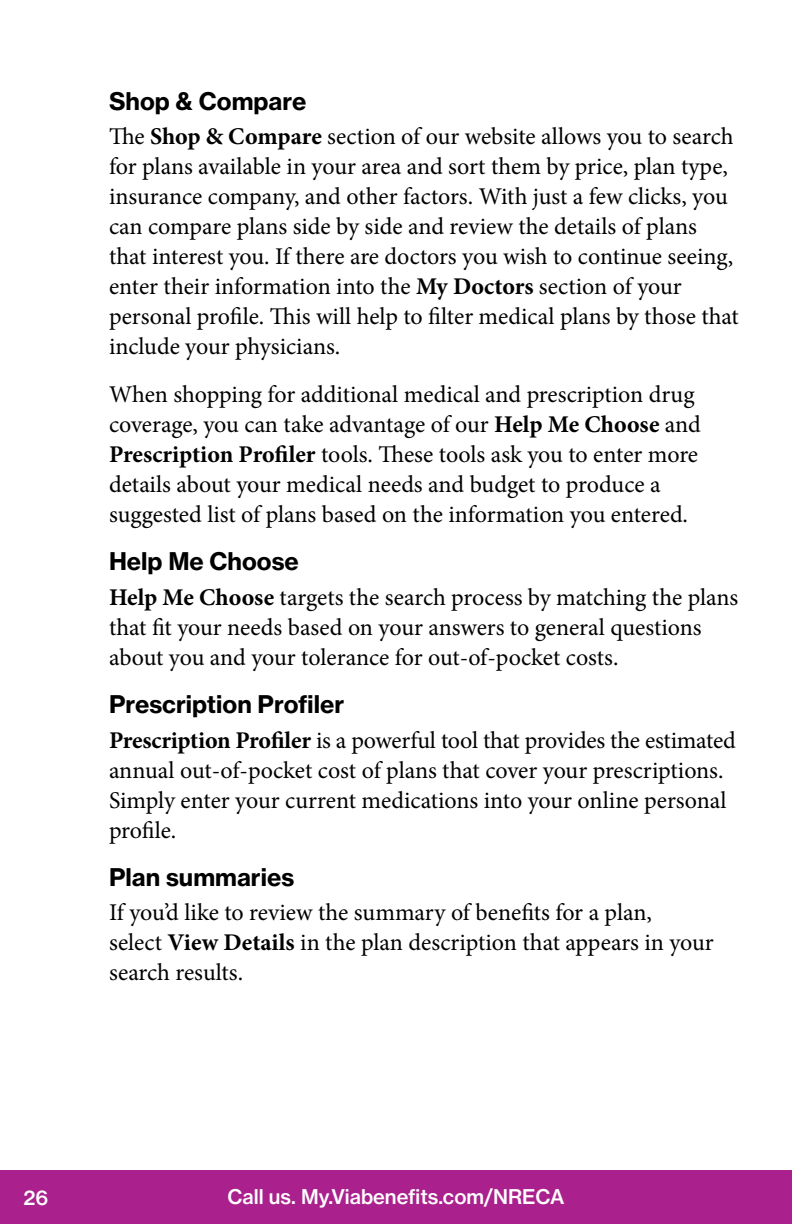
<style>
.page{position:relative;width:792px;height:1224px;background:#fff}
.page>*{position:absolute;margin:0;border:0;box-sizing:border-box;transform-origin:0 0}
.t1{font:24px/30px "Minion Pro";letter-spacing:-.005em;color:#000}
.t2{font:24px "N Haas Grotesk TX Std 75 Bd";color:#000}
.t3{font:20px "N Haas Grotesk TX Std 65 Md";color:#fff}
.s1{font-weight:700}
</style>
<div class="page">
<div style="left:0;top:1170px;width:792px;height:54px;background:#aa218e"></div>
<p class="t2" style="left:109px;top:86px;width:199px">Shop &amp; Compare</p>
<p class="t1" style="left:109px;top:122px;width:631px">The <span class="s1">Shop &amp; Compare</span> section of our website allows you to search for plans available in your area and sort them by price, plan type, insurance company, and other factors. With just a few clicks, you can compare plans side by side and review the details of plans that interest you. If there are doctors you wish to continue seeing, enter their information into the <span class="s1">My Doctors</span> section of your personal profile. This will help to filter medical plans by those that include your physicians.</p>
<p class="t1" style="left:109px;top:380px;width:594px">When shopping for additional medical and prescription drug coverage, you can take advantage of our <span class="s1">Help Me Choose</span> and <span class="s1">Prescription Profiler</span> tools. These tools ask you to enter more details about your medical needs and budget to produce a suggested list of plans based on the information you entered.</p>
<p class="t2" style="left:109px;top:546px;width:191px">Help Me Choose</p>
<p class="t1" style="left:109px;top:582px;width:631px"><span class="s1">Help Me Choose</span> targets the search process by matching the plans that fit your needs based on your answers to general questions about you and your tolerance for out-of-pocket costs.</p>
<p class="t2" style="left:109px;top:689px;width:237px">Prescription Profiler</p>
<p class="t1" style="left:109px;top:725px;width:628px"><span class="s1">Prescription Profiler</span> is a powerful tool that provides the estimated annual out-of-pocket cost of plans that cover your prescriptions.<br>Simply enter your current medications into your online personal profile.</p>
<p class="t2" style="left:109px;top:862px;width:187px">Plan summaries</p>
<p class="t1" style="left:109px;top:898px;width:606px">If you’d like to review the summary of benefits for a plan,<br>select <span class="s1">View Details</span> in the plan description that appears in your search results.</p>
<p class="t3" style="left:24px;top:1185px;width:26px">26</p>
<p class="t3" style="left:228px;top:1184px;width:338px">Call us. My.Viabenefits.com/NRECA</p>
</div>
